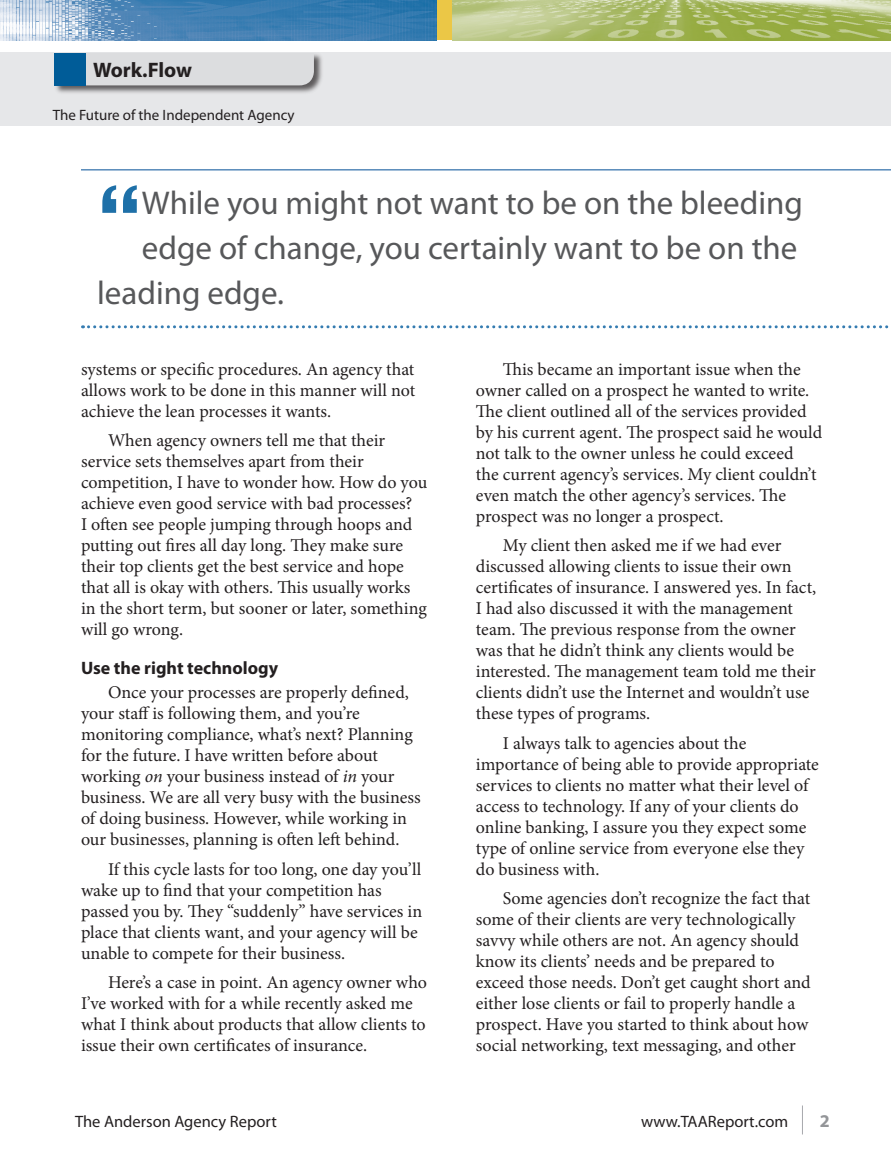
<style>
.page{position:relative;width:891px;height:1161px;background:#fff}
.page>*{position:absolute;margin:0;border:0;box-sizing:border-box;transform-origin:0 0}
.pullquote_front{font:700 95.25px "Lucida Bright";color:#1e70a8}
.pullquote_front-2{font:33px "Myriad Pro";color:#57585a}
.Topic_header{font:700 21px "Myriad Pro";letter-spacing:-.005em;color:#231f20}
.Body_Text{font:18px/21px "Minion Pro";color:#231f20}
.Body_Subhead{font:700 18px "Myriad Pro";color:#231f20}
.Topic_header-2{font:16.5px "Myriad Pro";color:#231f20}
.continued_from{font:15px "Myriad Pro";color:#231f20}
.s1{font-style:italic}
</style>
<div class="page">
<svg style="left:802px;top:1106px;width:1px;height:29px"></svg>
<svg style="left:877px;top:40px;width:14px;height:1px"></svg>
<div style="left:418px;top:0;width:45px;height:40px;background:#ebc746"></div>
<img style="left:0;top:0;width:436px;height:40px">
<img style="left:453px;top:0;width:438px;height:40px">
<div style="left:0;top:53px;width:891px;height:73px;background:#e6e7e9"></div>
<div style="left:53px;top:52px;width:271px;height:44px;background:#231f20;opacity:.7"></div>
<svg style="left:55px;top:53px;width:836px;height:276px"></svg>
<div style="left:277px;top:298px;width:7px;height:8px;border:3px solid #fff;border-radius:50%"></div>
<p class="Topic_header" style="left:93px;top:56px;width:101px">Work.Flow</p>
<p class="continued_from" style="left:53px;top:106px;width:243px">The Future of the Independent Agency</p>
<p class="pullquote_front" style="left:97px;top:170px;width:46px">“</p>
<p class="pullquote_front-2" style="left:142px;top:182px;width:662px">While you might not want to be on the bleeding</p>
<p class="pullquote_front-2" style="left:142px;top:227px;width:657px">edge of change, you certainly want to be on the</p>
<p class="pullquote_front-2" style="left:97px;top:272px;width:188px">leading edge.</p>
<p class="Body_Text" style="left:81px;top:359px;width:336px;text-align:justify">systems or specific procedures. An agency that allows work to be done in this manner will not achieve the lean processes it wants.</p>
<p class="Body_Text" style="left:81px;top:430px;width:348px;text-indent:27px">When agency owners tell me that their service sets themselves apart from their competition, I have to wonder how. How do you achieve even good service with bad processes?<br>I often see people jumping through hoops and putting out fires all day long. They make sure their top clients get the best service and hope that all is okay with others. This usually works in the short term, but sooner or later, something will go wrong.</p>
<p class="Body_Subhead" style="left:81px;top:656px;width:199px">Use the right technology</p>
<p class="Body_Text" style="left:81px;top:682px;width:341px;text-indent:27px">Once your processes are properly defined, your staff is following them, and you’re monitoring compliance, what’s next? Planning for the future. I have written before about working <span class="s1">on</span> your business instead of <span class="s1">in</span> your business. We are all very busy with the business of doing business. However, while working in our businesses, planning is often left behind.</p>
<p class="Body_Text" style="left:81px;top:858px;width:343px;text-indent:27px">If this cycle lasts for too long, one day you’ll wake up to find that your competition has passed you by. They “suddenly” have services in place that clients want, and your agency will be unable to compete for their business.</p>
<p class="Body_Text" style="left:81px;top:972px;width:348px;text-indent:27px">Here’s a case in point. An agency owner who I’ve worked with for a while recently asked me what I think about products that allow clients to issue their own certificates of insurance.</p>
<p class="Body_Text" style="left:476px;top:359px;width:348px;text-indent:27px">This became an important issue when the owner called on a prospect he wanted to write.<br>The client outlined all of the services provided by his current agent. The prospect said he would not talk to the owner unless he could exceed<br>the current agency’s services. My client couldn’t even match the other agency’s services. The prospect was no longer a prospect.</p>
<p class="Body_Text" style="left:476px;top:535px;width:342px;text-indent:27px">My client then asked me if we had ever discussed allowing clients to issue their own certificates of insurance. I answered yes. In fact, I had also discussed it with the management team. The previous response from the owner was that he didn’t think any clients would be interested. The management team told me their clients didn’t use the Internet and wouldn’t use these types of programs.</p>
<p class="Body_Text" style="left:476px;top:732px;width:345px;text-indent:27px">I always talk to agencies about the importance of being able to provide appropriate services to clients no matter what their level of access to technology. If any of your clients do online banking, I assure you they expect some type of online service from everyone else they do business with.</p>
<p class="Body_Text" style="left:476px;top:887px;width:336px;text-indent:27px">Some agencies don’t recognize the fact that some of their clients are very technologically savvy while others are not. An agency should know its clients’ needs and be prepared to exceed those needs. Don’t get caught short and either lose clients or fail to properly handle a prospect. Have you started to think about how social networking, text messaging, and other</p>
<p class="Topic_header-2" style="left:75px;top:1111px;width:203px">The Anderson Agency Report</p>
<p class="Topic_header-2" style="left:641px;top:1111px;width:149px">www.TAAReport.com</p>
</div>
